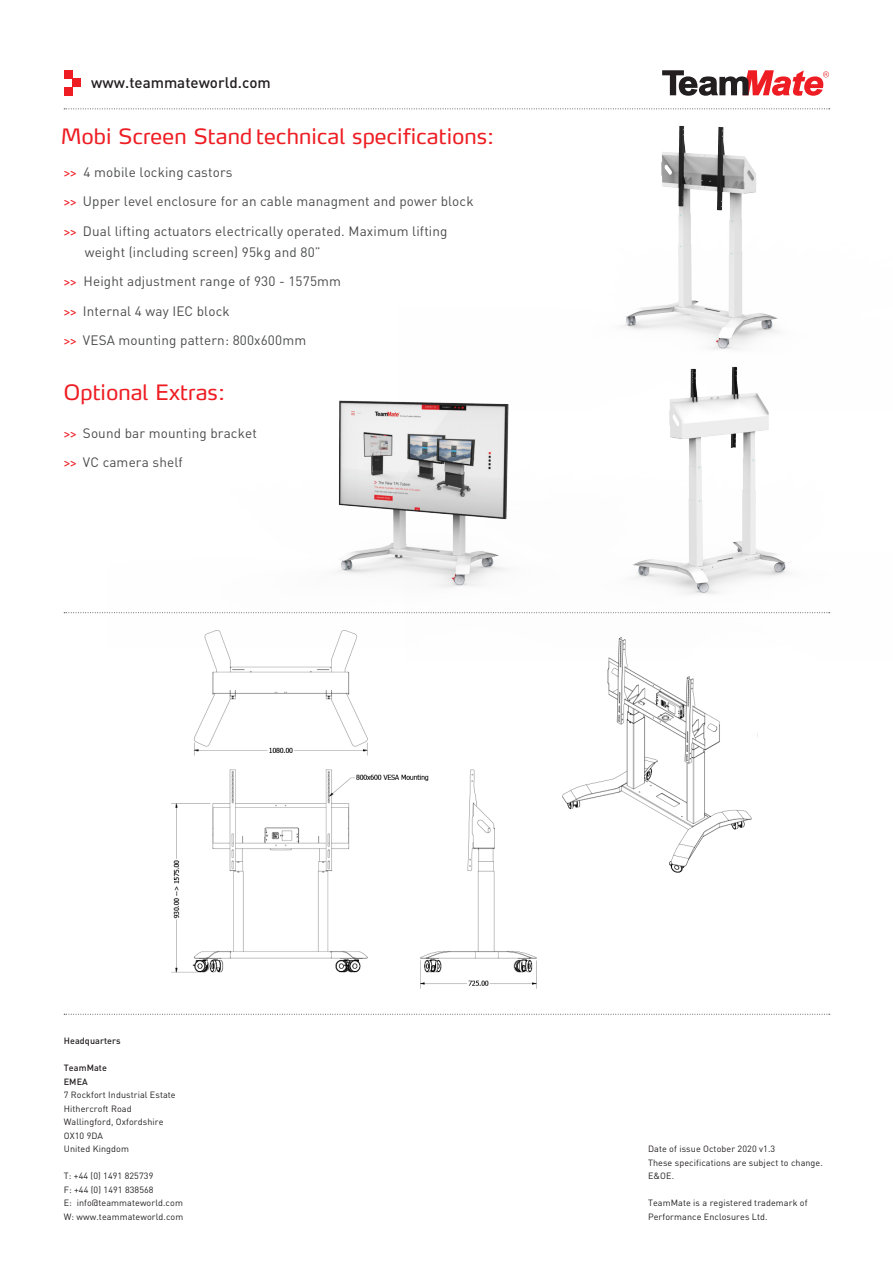
<style>
.page{position:relative;width:893px;height:1263px;background:#fff}
.page>*{position:absolute;margin:0;border:0;box-sizing:border-box;transform-origin:0 0}
.t1{font:21px "Max";letter-spacing:.01em;color:#ee1d23}
.t2{font:500 15.15px "DIN";color:#231f20}
.t3{font:13.5px/21px "DIN";letter-spacing:.01em;color:#4b4c4d}
.Body{font:9px/13.5px "DIN";letter-spacing:.01em;color:#231f20}
.Body-2{font:500 9px "DIN";letter-spacing:.01em;color:#231f20}
.s1{font-family:"Max";font-weight:600;font-size:10.5px;color:#ee1d23}
</style>
<div class="page">
<svg style="left:64px;top:108px;width:332px;height:1px"></svg>
<svg style="left:64px;top:612px;width:44px;height:1px"></svg>
<svg style="left:64px;top:1014px;width:766px;height:1px"></svg>
<div style="left:64px;top:70px;width:8px;height:9px;background:#ee1d23"></div>
<div style="left:72px;top:79px;width:9px;height:8px;background:#ee1d23"></div>
<div style="left:64px;top:87px;width:8px;height:9px;background:#ee1d23"></div>
<img style="left:171px;top:647px;width:587px;height:342px">
<img style="left:397px;top:70px;width:434px;height:202px">
<img style="left:405px;top:317px;width:426px;height:342px">
<img style="left:109px;top:272px;width:666px;height:375px">
<p class="t2" style="left:91px;top:73px;width:181px">www.teammateworld.com</p>
<p class="t1" style="left:61px;top:123px;width:435px">Mobi Screen Stand technical specifications:</p>
<p class="t3" style="left:64px;top:161px;width:170px"><span class="s1">&gt;&gt;</span> 4 mobile locking castors</p>
<p class="t3" style="left:64px;top:191px;width:411px"><span class="s1">&gt;&gt;</span> Upper level enclosure for an cable managment and power block</p>
<p class="t3" style="left:85px;top:220px;width:364px;text-indent:-21px"><span class="s1">&gt;&gt;</span> Dual lifting actuators electrically operated. Maximum lifting weight (including screen) 95kg and 80”</p>
<p class="t3" style="left:64px;top:271px;width:279px"><span class="s1">&gt;&gt;</span> Height adjustment range of 930 - 1575mm</p>
<p class="t3" style="left:64px;top:300px;width:167px"><span class="s1">&gt;&gt;</span> Internal 4 way IEC block</p>
<p class="t3" style="left:64px;top:330px;width:244px"><span class="s1">&gt;&gt;</span> VESA mounting pattern: 800x600mm</p>
<p class="t1" style="left:64px;top:379px;width:163px">Optional Extras:</p>
<p class="t3" style="left:64px;top:422px;width:195px"><span class="s1">&gt;&gt;</span> Sound bar mounting bracket</p>
<p class="t3" style="left:64px;top:452px;width:120px"><span class="s1">&gt;&gt;</span> VC camera shelf</p>
<p class="Body-2" style="left:64px;top:1035px;width:58px">Headquarters</p>
<p class="Body-2" style="left:64px;top:1062px;width:45px">TeamMate</p>
<p class="Body-2" style="left:64px;top:1075px;width:26px">EMEA</p>
<p class="Body" style="left:64px;top:1088px;width:113px">7 Rockfort Industrial Estate</p>
<p class="Body" style="left:64px;top:1101px;width:69px">Hithercroft Road</p>
<p class="Body" style="left:64px;top:1115px;width:101px">Wallingford, Oxfordshire</p>
<p class="Body" style="left:64px;top:1128px;width:67px">OX10 9DA<br>United Kingdom</p>
<p class="Body" style="left:64px;top:1169px;width:91px">T: +44 (0) 1491 825739</p>
<p class="Body" style="left:64px;top:1182px;width:91px">F: +44 (0) 1491 838568</p>
<p class="Body" style="left:64px;top:1196px;width:121px">E: info@teammateworld.com</p>
<p class="Body" style="left:64px;top:1209px;width:121px">W: www.teammateworld.com</p>
<p class="Body" style="left:648px;top:1142px;width:129px">Date of issue October 2020 v1.3</p>
<p class="Body" style="left:648px;top:1155px;width:176px">These specifications are subject to change.</p>
<p class="Body" style="left:648px;top:1169px;width:28px">E&amp;OE.</p>
<p class="Body" style="left:648px;top:1196px;width:161px">TeamMate is a registered trademark of<br>Performance Enclosures Ltd.</p>
</div>
